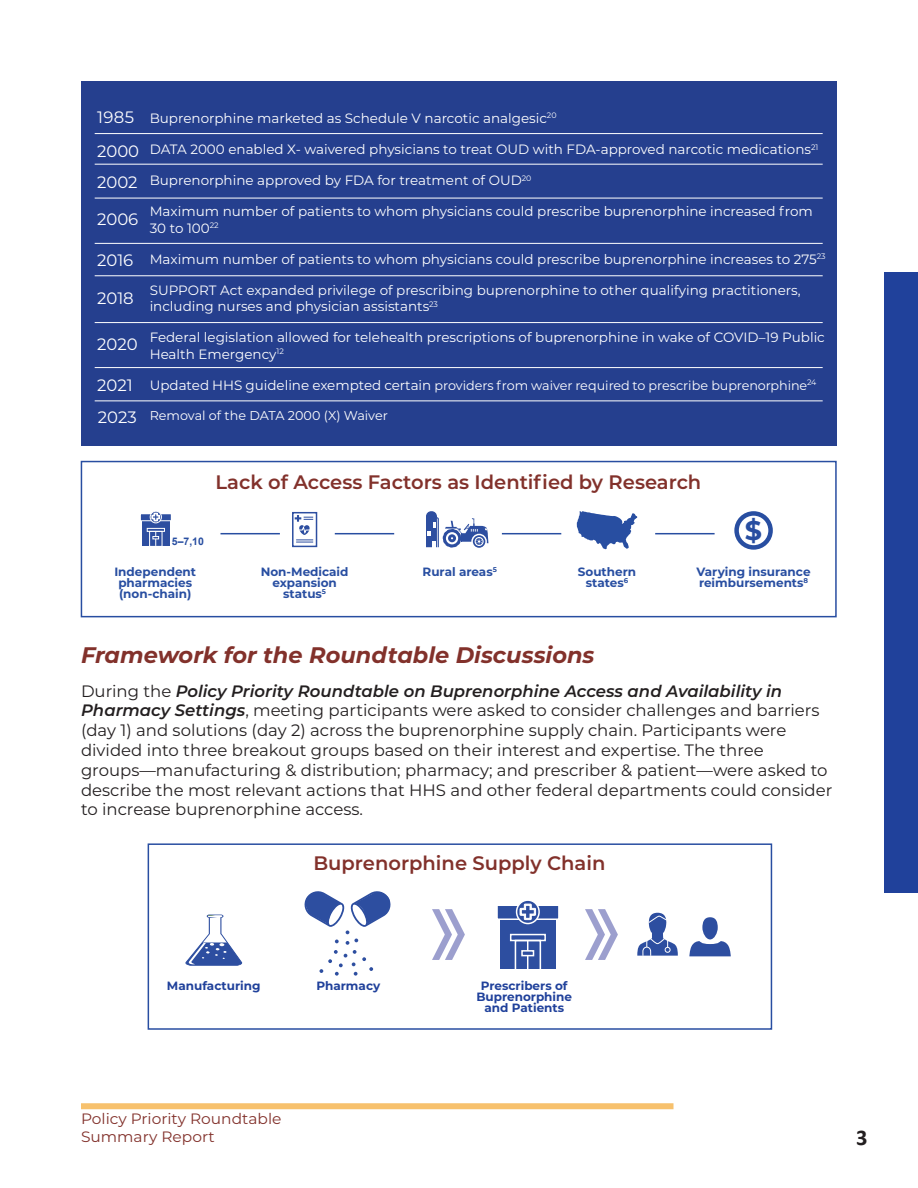
<style>
.page{position:relative;width:918px;height:1188px;background:#fff}
.page>*{position:absolute;margin:0;border:0;box-sizing:border-box;transform-origin:0 0}
.t1{font:700 27px "Montserrat";color:#284ea1}
._01B-Header_Small_Monserrat_copy{font:italic 700 22.5px "Montserrat";color:#82312b}
.t2{font:700 22.5px "Calibri";color:#231f20}
._04-Side_Bar_Header_5_-_Mont_Bold_Blue_In{font:600 19.5px "Montserrat";color:#82312b}
._03-Body-Type{font:16.5px/19.8px "Montserrat";color:#231f20}
._04-Sidebar_Text_White{font:16.5px "Montserrat";color:#fff}
.t3{font:15px/18px "Montserrat";color:#82312b}
._04-Sidebar_Text_White-2{font:13.5px/16.2px "Montserrat";color:#fff}
._04-Sidebar_Text_White-3{font:12.75px "Montserrat";color:#fff}
.t4{font:700 12px/10.8px "Montserrat";color:#284ea1;text-align:center}
.t5{font:700 12px/10.8px "Montserrat";color:#20419b;text-align:center}
.t6{font:700 10.5px "Arial";color:#284ea1}
.s1{font-size:13.5px}
.s2{font-weight:600;font-style:italic}
</style>
<div class="page">
<div style="left:81px;top:1103px;width:593px;height:6px;background:#f7c16d"></div>
<div style="left:884px;top:272px;width:34px;height:621px;background:#20419b"></div>
<div style="left:81px;top:461px;width:756px;height:156px;background:#fff;border:2px solid #284ea1"></div>
<div style="left:81px;top:81px;width:756px;height:365px;background:#253f8e"></div>
<hr style="left:95px;top:133px;width:728px;height:1px;background:#fff">
<hr style="left:95px;top:275px;width:728px;height:1px;background:#fff">
<hr style="left:95px;top:164px;width:728px;height:1px;background:#fff">
<hr style="left:95px;top:322px;width:728px;height:1px;background:#fff">
<hr style="left:95px;top:198px;width:728px;height:1px;background:#fff">
<hr style="left:95px;top:367px;width:728px;height:1px;background:#fff">
<hr style="left:95px;top:400px;width:728px;height:1px;background:#fff">
<hr style="left:95px;top:243px;width:728px;height:1px;background:#fff">
<svg style="left:426px;top:511px;width:62px;height:37px"></svg>
<svg style="left:577px;top:511px;width:60px;height:38px"></svg>
<svg style="left:737px;top:513px;width:34px;height:34px"></svg>
<div style="left:734px;top:511px;width:39px;height:39px;border:4px solid #284ea1;border-radius:50%"></div>
<div style="left:142px;top:521px;width:28px;height:24px;background:#2d4ea0"></div>
<div style="left:140px;top:514px;width:31px;height:7px;background:#2d4ea0"></div>
<div style="left:140px;top:513px;width:32px;height:8px;border:1px solid #fff"></div>
<div style="left:149px;top:531px;width:13px;height:16px;border:1px solid #fff"></div>
<div style="left:150px;top:511px;width:11px;height:12px;background:#e9ecf5;border-radius:50%"></div>
<div style="left:150px;top:511px;width:12px;height:12px;border:1px solid #fff;border-radius:50%"></div>
<svg style="left:152px;top:513px;width:8px;height:8px"></svg>
<svg style="left:153px;top:532px;width:6px;height:14px"></svg>
<div style="left:147px;top:528px;width:18px;height:4px;border:1px solid #fff"></div>
<div style="left:292px;top:512px;width:25px;height:35px;border:2px solid #2d4ea0"></div>
<svg style="left:295px;top:515px;width:18px;height:28px"></svg>
<div style="left:148px;top:843px;width:624px;height:187px;background:#fff;border:2px solid #284ea1"></div>
<svg style="left:185px;top:915px;width:58px;height:51px"></svg>
<svg style="left:304px;top:891px;width:87px;height:85px"></svg>
<div style="left:500px;top:919px;width:56px;height:50px;background:#2d4ea0"></div>
<div style="left:497px;top:905px;width:62px;height:14px;background:#2d4ea0"></div>
<div style="left:496px;top:905px;width:64px;height:15px;border:2px solid #fff"></div>
<div style="left:515px;top:940px;width:26px;height:31px;border:2px solid #fff"></div>
<svg style="left:517px;top:900px;width:22px;height:24px"></svg>
<div style="left:516px;top:899px;width:24px;height:25px;border:2px solid #fff;border-radius:50%"></div>
<svg style="left:519px;top:903px;width:17px;height:17px"></svg>
<svg style="left:527px;top:941px;width:1px;height:29px"></svg>
<div style="left:521px;top:950px;width:13px;height:6px;border:2px solid #fff"></div>
<div style="left:510px;top:934px;width:36px;height:7px;border:2px solid #fff"></div>
<div style="left:702px;top:917px;width:16px;height:22px;background:#2d4ea0;border-radius:50%"></div>
<svg style="left:689px;top:941px;width:42px;height:15px"></svg>
<svg style="left:637px;top:913px;width:41px;height:43px"></svg>
<svg style="left:585px;top:909px;width:33px;height:51px"></svg>
<svg style="left:432px;top:909px;width:33px;height:51px"></svg>
<hr style="left:220px;top:533px;width:60px;height:1px;background:#284ea1">
<hr style="left:335px;top:533px;width:59px;height:1px;background:#284ea1">
<hr style="left:502px;top:533px;width:59px;height:1px;background:#284ea1">
<hr style="left:655px;top:533px;width:60px;height:1px;background:#284ea1">
<p class="_04-Sidebar_Text_White" style="left:97px;top:106px;width:38px">1985</p>
<p class="_04-Sidebar_Text_White" style="left:97px;top:140px;width:44px">2000</p>
<p class="_04-Sidebar_Text_White" style="left:97px;top:171px;width:42px">2002</p>
<p class="_04-Sidebar_Text_White" style="left:97px;top:208px;width:43px">2006</p>
<p class="_04-Sidebar_Text_White" style="left:97px;top:248px;width:38px">2016</p>
<p class="_04-Sidebar_Text_White" style="left:97px;top:287px;width:38px">2018</p>
<p class="_04-Sidebar_Text_White" style="left:97px;top:333px;width:42px">2020</p>
<p class="_04-Sidebar_Text_White" style="left:97px;top:373px;width:37px">2021</p>
<p class="_04-Sidebar_Text_White" style="left:98px;top:406px;width:40px">2023</p>
<p class="_04-Sidebar_Text_White-2" style="left:150px;top:110px;width:408px">Buprenorphine marketed as Schedule V narcotic analgesic<sup>20</sup></p>
<p class="_04-Sidebar_Text_White-2" style="left:150px;top:141px;width:670px">DATA 2000 enabled X- waivered physicians to treat OUD with FDA-approved narcotic medications<sup>21</sup></p>
<p class="_04-Sidebar_Text_White-2" style="left:150px;top:172px;width:383px">Buprenorphine approved by FDA for treatment of OUD<sup>20</sup></p>
<p class="_04-Sidebar_Text_White-2" style="left:150px;top:203px;width:665px">Maximum number of patients to whom physicians could prescribe buprenorphine increased from<br>30 to 100<sup>22</sup></p>
<p class="_04-Sidebar_Text_White-2" style="left:150px;top:251px;width:677px">Maximum number of patients to whom physicians could prescribe buprenorphine increases to 275<sup>23</sup></p>
<p class="_04-Sidebar_Text_White-2" style="left:150px;top:282px;width:652px">SUPPORT Act expanded privilege of prescribing buprenorphine to other qualifying practitioners, including nurses and physician assistants<sup>23</sup></p>
<p class="_04-Sidebar_Text_White-2" style="left:150px;top:329px;width:677px">Federal legislation allowed for telehealth prescriptions of buprenorphine in wake of COVID–19 Public<br>Health Emergency<sup>12</sup></p>
<p class="_04-Sidebar_Text_White-3" style="left:150px;top:377px;width:668px"><span class="s1">Updated HHS guideline exempted certain</span> providers from waiver required to prescribe buprenorphine<sup>24</sup></p>
<p class="_04-Sidebar_Text_White-3" style="left:150px;top:407px;width:240px">Removal of the DATA 2000 (X) Waiver</p>
<p class="_04-Side_Bar_Header_5_-_Mont_Bold_Blue_In" style="left:215px;top:468px;width:487px">Lack of Access Factors as Identified by Research</p>
<p class="t6" style="left:172px;top:533px;width:34px">5–7,10</p>
<h1 class="t1" style="left:745px;top:511px;width:19px">$</h1>
<p class="t4" style="left:114px;top:566px;width:83px">Independent pharmacies (non-chain)</p>
<p class="t4" style="left:423px;top:566px;width:76px">Rural areas<sup>5</sup></p>
<p class="t4" style="left:578px;top:566px;width:60px">Southern states<sup>6</sup></p>
<p class="t4" style="left:697px;top:566px;width:115px;text-align:left">Varying insurance reimbursements<sup>8</sup></p>
<p class="t4" style="left:261px;top:566px;width:89px">Non-Medicaid expansion status<sup>5</sup></p>
<p class="_01B-Header_Small_Monserrat_copy" style="left:81px;top:638px;width:515px">Framework for the Roundtable Discussions</p>
<p class="_03-Body-Type" style="left:81px;top:680px;width:753px">During the <span class="s2">Policy Priority Roundtable on Buprenorphine Access and Availability in Pharmacy Settings</span>, meeting participants were asked to consider challenges and barriers (day 1) and solutions (day 2) across the buprenorphine supply chain. Participants were divided into three breakout groups based on their interest and expertise. The three groups—manufacturing &amp; distribution; pharmacy; and prescriber &amp; patient—were asked to describe the most relevant actions that HHS and other federal departments could consider to increase buprenorphine access.</p>
<p class="_04-Side_Bar_Header_5_-_Mont_Bold_Blue_In" style="left:313px;top:849px;width:294px">Buprenorphine Supply Chain</p>
<p class="t5" style="left:167px;top:980px;width:95px">Manufacturing</p>
<p class="t5" style="left:316px;top:980px;width:65px">Pharmacy</p>
<p class="t5" style="left:476px;top:980px;width:97px">Prescribers of<br>Buprenorphine and Patients</p>
<p class="t3" style="left:81px;top:1110px;width:202px">Policy Priority Roundtable<br>Summary Report</p>
<h2 class="t2" style="left:856px;top:1121px;width:13px">3</h2>
</div>
